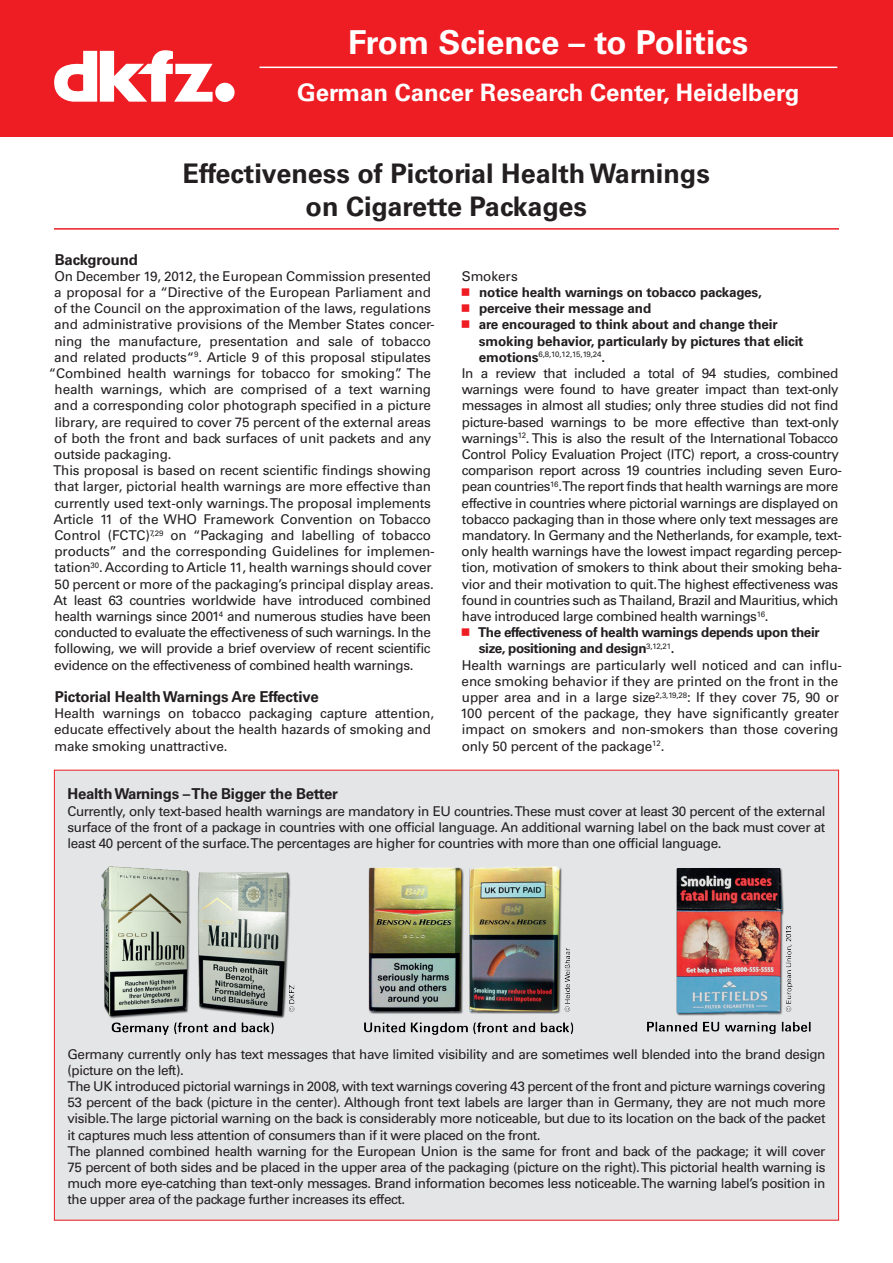
<style>
.page{position:relative;width:893px;height:1263px;background:#fff}
.page>*{position:absolute;margin:0;border:0;box-sizing:border-box;transform-origin:0 0}
.t1{font:700 33px "Univers LTCE";color:#fff}
.t2{font:700 27px/32.4px "Univers LTCE";color:#231f20;text-align:center}
.t3{font:700 24px "Univers LTCE";color:#fff}
.t4{font:700 15px "Univers LTCE";letter-spacing:-.02em;color:#231f20}
.t5{font:13.5px/16.2px "Univers LTCE";letter-spacing:-.03em;color:#231f20}
.t6{font:13.5px/16.2px "Univers LTCE";letter-spacing:-.01em;color:#231f20}
.t7{font:700 13.5px/16.2px "Univers LTCE";letter-spacing:-.01em;color:#231f20}
.t8{font:700 13.5px "Univers LTCE";letter-spacing:-.03em;color:#231f20}
.t9{font:7.8px "Univers LTCE";letter-spacing:-.025em;color:#231f20}
.s1{font-family:"Arial Narrow";font-weight:400;font-size:33px;color:#ee1d23}
.s2{font-weight:700;font-size:13.5px}
</style>
<div class="page">
<div style="left:0;top:0;width:893px;height:136px;background:#ee1d23"></div>
<div style="left:215px;top:83px;width:20px;height:19px;background:#fff;border-radius:50%"></div>
<svg style="left:54px;top:50px;width:159px;height:52px"></svg>
<hr style="left:260px;top:67px;width:577px;height:1px;background:#fff">
<hr style="left:54px;top:228px;width:785px;height:2px;background:#ee1d23">
<div style="left:54px;top:770px;width:785px;height:450px;background:#e4e5e7"></div>
<img style="left:101px;top:866px;width:710px;height:169px">
<h1 class="t1" style="left:348px;top:23px;width:401px">From Science – to Politics</h1>
<h3 class="t3" style="left:297px;top:79px;width:504px">German Cancer Research Center, Heidelberg</h3>
<h2 class="t2" style="left:183px;top:158px;width:529px">Effectiveness of Pictorial Health Warnings on Cigarette Packages</h2>
<p class="t4" style="left:55px;top:251px;width:85px">Background</p>
<p class="t6" style="left:54px;top:268px;width:378px">On December 19, 2012, the European Commission presented</p>
<p class="t6" style="left:54px;top:285px;width:378px">a proposal for a “Directive of the European Parliament and</p>
<p class="t6" style="left:54px;top:301px;width:378px">of the Council on the approximation of the laws, regulations</p>
<p class="t6" style="left:54px;top:317px;width:382px">and administrative provisions of the Member States concer-</p>
<p class="t6" style="left:54px;top:333px;width:378px">ning the manufacture, presentation and sale of tobacco</p>
<p class="t6" style="left:54px;top:349px;width:378px">and related products“<sup>9</sup>. Article 9 of this proposal stipulates</p>
<p class="t6" style="left:49px;top:366px;width:384px">“Combined health warnings for tobacco for smoking”. The</p>
<p class="t6" style="left:55px;top:382px;width:378px">health warnings, which are comprised of a text warning</p>
<p class="t6" style="left:54px;top:398px;width:378px">and a corresponding color photograph specified in a picture</p>
<p class="t6" style="left:55px;top:414px;width:378px">library, are required to cover 75 percent of the external areas</p>
<p class="t6" style="left:54px;top:430px;width:379px">of both the front and back surfaces of unit packets and any</p>
<p class="t6" style="left:54px;top:447px;width:119px">outside packaging.</p>
<p class="t6" style="left:53px;top:463px;width:379px">This proposal is based on recent scientific findings showing</p>
<p class="t6" style="left:55px;top:479px;width:378px">that larger, pictorial health warnings are more effective than</p>
<p class="t6" style="left:54px;top:495px;width:378px">currently used text-only warnings. The proposal implements</p>
<p class="t6" style="left:54px;top:511px;width:379px">Article 11 of the WHO Framework Convention on Tobacco</p>
<p class="t6" style="left:54px;top:528px;width:378px">Control (FCTC)<sup>7,29</sup> on “Packaging and labelling of tobacco</p>
<p class="t6" style="left:54px;top:544px;width:382px">products” and the corresponding Guidelines for implemen-</p>
<p class="t6" style="left:55px;top:560px;width:379px">tation<sup>30</sup>. According to Article 11, health warnings should cover</p>
<p class="t6" style="left:55px;top:576px;width:381px">50 percent or more of the packaging’s principal display areas.</p>
<p class="t5" style="left:54px;top:592px;width:379px">At least 63 countries worldwide have introduced combined</p>
<p class="t5" style="left:55px;top:609px;width:378px">health warnings since 2001<sup>4</sup> and numerous studies have been</p>
<p class="t5" style="left:54px;top:625px;width:378px">conducted to evaluate the effectiveness of such warnings. In the</p>
<p class="t5" style="left:55px;top:641px;width:378px">following, we will provide a brief overview of recent scientific</p>
<p class="t5" style="left:54px;top:657px;width:361px">evidence on the effectiveness of combined health warnings.</p>
<p class="t4" style="left:55px;top:688px;width:265px">Pictorial Health Warnings Are Effective</p>
<p class="t6" style="left:54px;top:706px;width:381px">Health warnings on tobacco packaging capture attention, educate effectively about the health hazards of smoking and make smoking unattractive.</p>
<p class="t6" style="left:462px;top:268px;width:57px">Smokers</p>
<p class="t7" style="left:460px;top:285px;width:304px"><span class="s1">▪</span> notice health warnings on tobacco packages,</p>
<p class="t7" style="left:460px;top:301px;width:193px"><span class="s1">▪</span> perceive their message and</p>
<p class="t7" style="left:479px;top:317px;width:326px;text-indent:-19px"><span class="s1">▪</span> are encouraged to think about and change their smoking behavior, particularly by pictures that elicit</p>
<p class="t9" style="left:479px;top:350px;width:128px"><span class="s2">emotions</span>6,8,10,12,15,19,24<span class="s2">.</span></p>
<p class="t5" style="left:462px;top:366px;width:382px">In a review that included a total of 94 studies, combined warnings were found to have greater impact than text-only messages in almost all studies; only three studies did not find picture-based warnings to be more effective than text-only warnings<sup>12</sup>. This is also the result of the International Tobacco Control Policy Evaluation Project (ITC) report, a cross-country comparison report across 19 countries including seven Euro&shy;pean countries<sup>16</sup>. The report finds that health warnings are more effective in countries where pictorial warnings are displayed on tobacco packaging than in those where only text messages are mandatory. In Germany and the Netherlands, for example, text&shy;only health warnings have the lowest impact regarding percep&shy;tion, motivation of smokers to think about their smoking beha&shy;vior and their motivation to quit. The highest effectiveness was found in countries such as Thailand, Brazil and Mauritius, which have introduced large combined health warnings<sup>16</sup>.</p>
<p class="t8" style="left:460px;top:625px;width:361px"><span class="s1">▪</span> The effectiveness of health warnings depends upon their</p>
<p class="t8" style="left:479px;top:641px;width:197px">size, positioning and design<sup>3,12,21</sup>.</p>
<p class="t6" style="left:462px;top:657px;width:382px">Health warnings are particularly well noticed and can influ-</p>
<p class="t6" style="left:462px;top:673px;width:378px">ence smoking behavior if they are printed on the front in the</p>
<p class="t6" style="left:462px;top:690px;width:379px">upper area and in a large size<sup>2,3,19,28</sup>: If they cover 75, 90 or</p>
<p class="t6" style="left:460px;top:706px;width:380px">100 percent of the package, they have significantly greater</p>
<p class="t6" style="left:462px;top:722px;width:378px">impact on smokers and non-smokers than those covering</p>
<p class="t6" style="left:462px;top:738px;width:204px">only 50 percent of the package<sup>12</sup>.</p>
<p class="t4" style="left:68px;top:785px;width:272px">Health Warnings – The Bigger the Better</p>
<p class="t5" style="left:68px;top:803px;width:759px;text-align:justify">Currently, only text-based health warnings are mandatory in EU countries. These must cover at least 30 percent of the external surface of the front of a package in countries with one official language. An additional warning label on the back must cover at least 40 percent of the surface. The percentages are higher for countries with more than one official language.</p>
<p class="t5" style="left:68px;top:1046px;width:759px">Germany currently only has text messages that have limited visibility and are sometimes well blended into the brand design (picture on the left).<br>The UK introduced pictorial warnings in 2008, with text warnings covering 43 percent of the front and picture warnings covering 53 percent of the back (picture in the center). Although front text labels are larger than in Germany, they are not much more visible. The large pictorial warning on the back is considerably more noticeable, but due to its location on the back of the packet it captures much less attention of consumers than if it were placed on the front.<br>The planned combined health warning for the European Union is the same for front and back of the package; it will cover 75 percent of both sides and be placed in the upper area of the packaging (picture on the right). This pictorial health warning is much more eye-catching than text-only messages. Brand information becomes less noticeable. The warning label’s position in the upper area of the package further increases its effect.</p>
</div>
